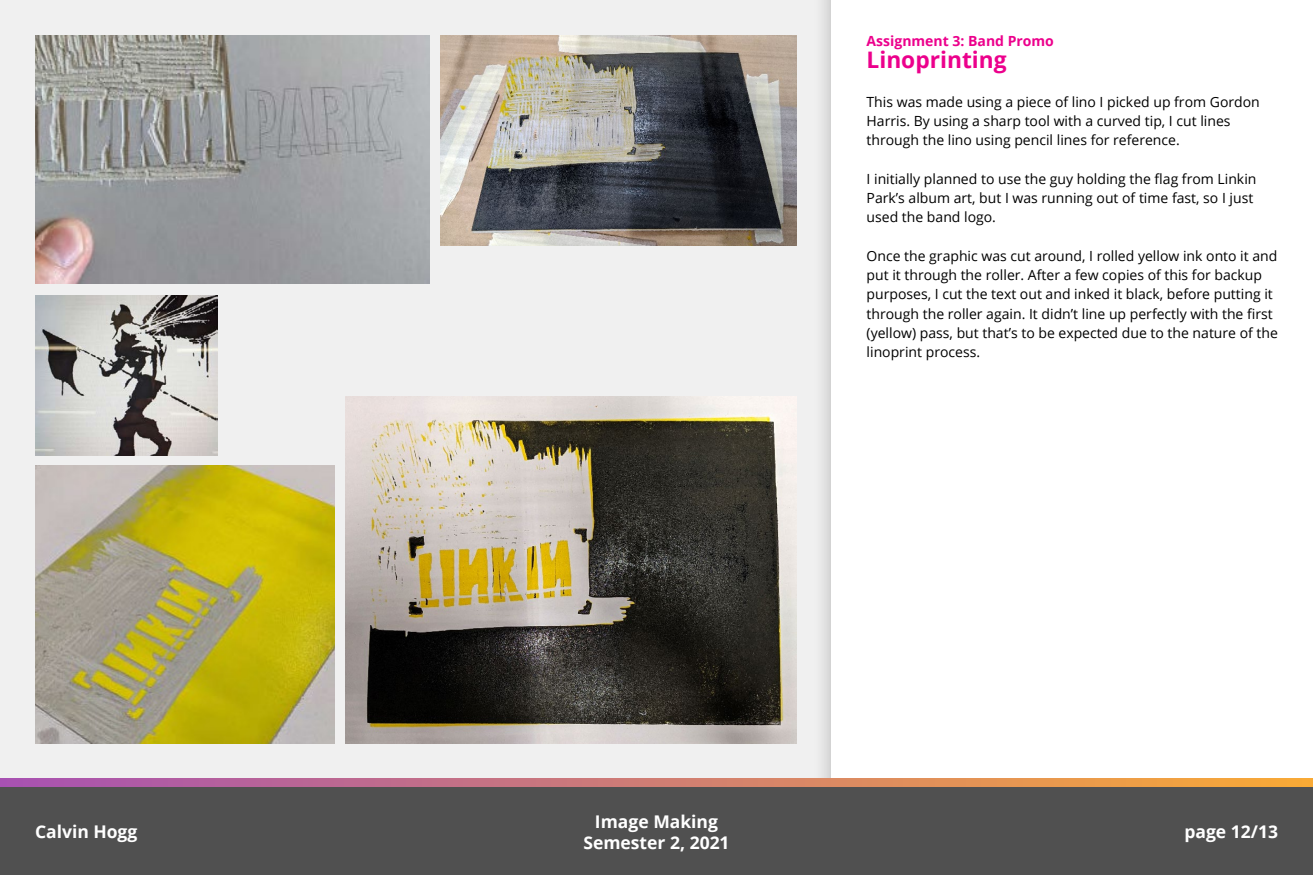
<style>
.page{position:relative;width:1313px;height:875px;background:#fff}
.page>*{position:absolute;margin:0;border:0;box-sizing:border-box;transform-origin:0 0}
.t1{font:700 22.75px "Open Sans";color:#ec008c}
.t2{font:700 17.5px/21px "Open Sans";color:#fff;text-align:center}
.Custom_style{font:14px/19.2px "Open Sans";color:#000}
.t3{font:700 14px "Open Sans";color:#ec008c}
</style>
<div class="page">
<div style="left:0;top:0;width:812px;height:779px;background:#f0f0f0"></div>
<div style="left:812px;top:0;width:500px;height:875px;background:#e5e5e5"></div>
<div style="left:831px;top:0;width:481px;height:875px;background:#fff"></div>
<svg style="left:0;top:779px;width:1312px;height:9px"></svg>
<div style="left:0;top:788px;width:1312px;height:87px;background:#505050"></div>
<img style="left:35px;top:35px;width:394px;height:249px">
<img style="left:345px;top:397px;width:451px;height:347px">
<img style="left:441px;top:35px;width:355px;height:210px">
<img style="left:35px;top:296px;width:182px;height:159px">
<img style="left:35px;top:466px;width:299px;height:278px">
<p class="t3" style="left:866px;top:31px;width:189px">Assignment 3: Band Promo</p>
<p class="t1" style="left:866px;top:44px;width:142px">Linoprinting</p>
<p class="Custom_style" style="left:866px;top:92px;width:395px">This was made using a piece of lino I picked up from Gordon<br>Harris. By using a sharp tool with a curved tip, I cut lines through the lino using pencil lines for reference.</p>
<p class="Custom_style" style="left:866px;top:169px;width:391px">I initially planned to use the guy holding the flag from Linkin<br>Park’s album art, but I was running out of time fast, so I just used the band logo.</p>
<p class="Custom_style" style="left:866px;top:246px;width:413px">Once the graphic was cut around, I rolled yellow ink onto it and put it through the roller. After a few copies of this for backup purposes, I cut the text out and inked it black, before putting it through the roller again. It didn’t line up perfectly with the first (yellow) pass, but that’s to be expected due to the nature of the linoprint process.</p>
<p class="t2" style="left:583px;top:810px;width:148px">Image Making<br>Semester 2, 2021</p>
<p class="t2" style="left:35px;top:821px;width:104px">Calvin Hogg</p>
<p class="t2" style="left:1184px;top:821px;width:95px">page 12/13</p>
</div>
